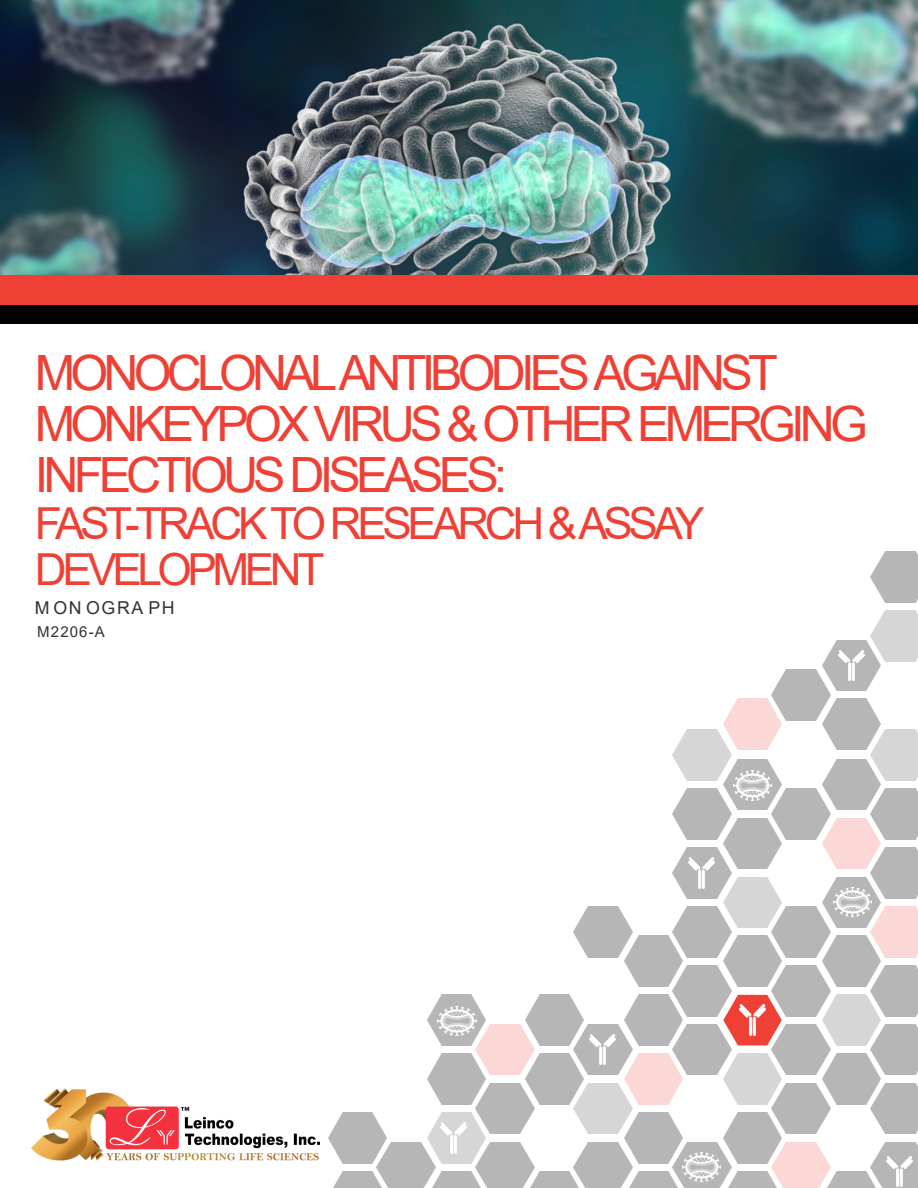
<style>
.page{position:relative;width:918px;height:1188px;background:#fff}
.page>*{position:absolute;margin:0;border:0;box-sizing:border-box;transform-origin:0 0}
.t1{font:48.6px/50.7px "Arial";letter-spacing:-.1em;color:#ef4035}
.t2{font:44.1px/46.2px "Arial";letter-spacing:-.1em;color:#ef4035}
.t3{font:17.85px "Arial";letter-spacing:.085em;color:#333}
.t4{font:15px "Arial";letter-spacing:.075em;color:#333}
</style>
<div class="page">
<img style="left:31px;top:1088px;width:288px;height:73px">
<div style="left:0;top:286px;width:918px;height:37px;background:#000"></div>
<div style="left:0;top:268px;width:918px;height:37px;background:#ef4035"></div>
<img style="left:0;top:0;width:918px;height:274px">
<img style="left:772px;top:1142px;width:58px;height:46px">
<div style="left:871px;top:907px;width:47px;height:50px;background:#fbd8d6"></div>
<div style="left:476px;top:1024px;width:58px;height:51px;background:#fbd8d6"></div>
<img style="left:624px;top:1054px;width:59px;height:50px">
<img style="left:723px;top:1054px;width:59px;height:50px">
<img style="left:871px;top:611px;width:47px;height:50px">
<img style="left:822px;top:818px;width:59px;height:51px">
<img style="left:574px;top:1083px;width:58px;height:51px">
<img style="left:427px;top:1113px;width:59px;height:50px">
<img style="left:723px;top:877px;width:59px;height:51px">
<img style="left:723px;top:699px;width:59px;height:51px">
<div style="left:822px;top:995px;width:59px;height:50px;background:#d6d6d6"></div>
<svg style="left:723px;top:995px;width:59px;height:50px"></svg>
<div style="left:871px;top:730px;width:47px;height:51px;background:#d6d6d6"></div>
<img style="left:673px;top:730px;width:58px;height:51px">
<img style="left:871px;top:1142px;width:47px;height:46px">
<img style="left:476px;top:1142px;width:58px;height:46px">
<img style="left:673px;top:1142px;width:58px;height:46px">
<img style="left:377px;top:1142px;width:58px;height:46px">
<img style="left:574px;top:1142px;width:58px;height:46px">
<img style="left:827px;top:1171px;width:49px;height:17px">
<img style="left:432px;top:1171px;width:49px;height:17px">
<img style="left:629px;top:1171px;width:49px;height:17px">
<img style="left:728px;top:1171px;width:49px;height:17px">
<img style="left:333px;top:1171px;width:49px;height:17px">
<img style="left:530px;top:1171px;width:49px;height:17px">
<img style="left:673px;top:907px;width:58px;height:50px">
<img style="left:772px;top:907px;width:58px;height:50px">
<img style="left:574px;top:907px;width:58px;height:50px">
<img style="left:822px;top:936px;width:59px;height:51px">
<img style="left:624px;top:936px;width:59px;height:51px">
<img style="left:723px;top:936px;width:59px;height:51px">
<img style="left:871px;top:1024px;width:47px;height:51px">
<img style="left:673px;top:1024px;width:58px;height:51px">
<img style="left:772px;top:1024px;width:58px;height:51px">
<img style="left:574px;top:1024px;width:58px;height:51px">
<img style="left:822px;top:1054px;width:59px;height:50px">
<img style="left:427px;top:1054px;width:59px;height:50px">
<img style="left:525px;top:1054px;width:59px;height:50px">
<img style="left:871px;top:789px;width:47px;height:50px">
<img style="left:673px;top:789px;width:58px;height:50px">
<img style="left:772px;top:789px;width:58px;height:50px">
<img style="left:822px;top:640px;width:59px;height:51px">
<img style="left:723px;top:818px;width:59px;height:51px">
<img style="left:871px;top:1083px;width:47px;height:51px">
<img style="left:476px;top:1083px;width:58px;height:51px">
<img style="left:772px;top:1083px;width:58px;height:51px">
<img style="left:624px;top:1113px;width:59px;height:50px">
<img style="left:723px;top:1113px;width:59px;height:50px">
<img style="left:328px;top:1113px;width:59px;height:50px">
<img style="left:871px;top:848px;width:47px;height:50px">
<img style="left:673px;top:848px;width:58px;height:50px">
<img style="left:772px;top:669px;width:58px;height:51px">
<img style="left:822px;top:877px;width:59px;height:51px">
<img style="left:822px;top:699px;width:59px;height:51px">
<img style="left:871px;top:965px;width:47px;height:51px">
<img style="left:673px;top:965px;width:58px;height:51px">
<img style="left:772px;top:965px;width:58px;height:51px">
<img style="left:427px;top:995px;width:59px;height:50px">
<img style="left:624px;top:995px;width:59px;height:50px">
<img style="left:525px;top:995px;width:59px;height:50px">
<img style="left:871px;top:552px;width:47px;height:50px">
<img style="left:822px;top:759px;width:59px;height:51px">
<img style="left:723px;top:759px;width:59px;height:51px">
<img style="left:689px;top:858px;width:26px;height:30px">
<img style="left:739px;top:1005px;width:26px;height:30px">
<img style="left:887px;top:1156px;width:26px;height:31px">
<img style="left:590px;top:1034px;width:26px;height:31px">
<img style="left:441px;top:1123px;width:26px;height:30px">
<img style="left:838px;top:650px;width:26px;height:31px">
<img style="left:833px;top:888px;width:38px;height:29px">
<img style="left:683px;top:1153px;width:38px;height:29px">
<img style="left:438px;top:1006px;width:38px;height:30px">
<img style="left:734px;top:771px;width:38px;height:29px">
<p class="t1" style="left:35px;top:352px;width:835px">MONOCLONALANTIBODIES AGAINST<br>MONKEYPOX VIRUS &amp; OTHER EMERGING<br>INFECTIOUS DISEASES:</p>
<p class="t2" style="left:35px;top:504px;width:671px">FAST-TRACK TO RESEARCH &amp;ASSAY<br>DEVELOPMENT</p>
<p class="t3" style="left:35px;top:601px;width:141px">M ON OGRA PH</p>
<p class="t4" style="left:37px;top:626px;width:69px">M2206-A</p>
</div>
